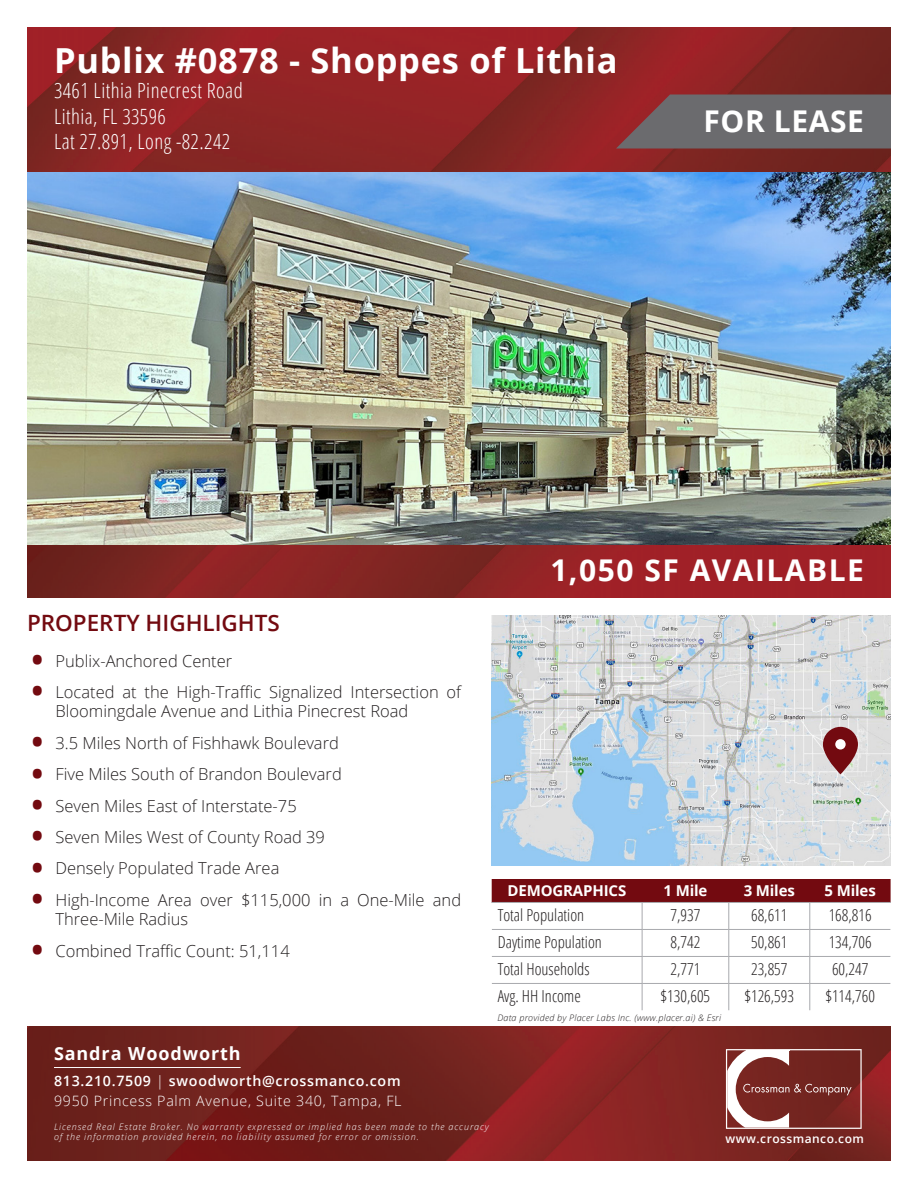
<style>
.page{position:relative;width:918px;height:1188px;background:#fff}
.page>*{position:absolute;margin:0;border:0;box-sizing:border-box;transform-origin:0 0}
.t1{font:700 34.5px "Open Sans";letter-spacing:.02em;color:#fff}
.Property_Info_Blurb{font:700 30px "Open Sans";letter-spacing:.05em;color:#fff}
.Property_Info_Blurb-2{font:700 30px "Open Sans";letter-spacing:.02em;color:#fff}
.Highlights_Header{font:600 22.5px "Open Sans";color:#730a10}
.t2{font:300 condensed 21px/25.5px "Open Sans";letter-spacing:.02em;color:#fff}
.t3{font:700 18px "Open Sans";letter-spacing:.05em;color:#fff}
.t4{font:300 16.5px/19.5px "Open Sans";color:#231f20}
.Demo_Numbers{font:300 condensed 16.5px "Open Sans";color:#231f20}
.Demo_Items{font:300 condensed 16.5px "Open Sans";color:#231f20}
.Demo_Chart_Header{font:700 15px "Open Sans";letter-spacing:-.01em;color:#fff}
.t5{font:300 14.25px/19.5px "Open Sans";letter-spacing:.05em;color:#fff}
.t6{font:600 12px "Open Sans";letter-spacing:.04em;color:#fff}
.t7{font:italic 300 9px/10.5px "Open Sans";letter-spacing:.1em;color:#fff}
.t8{font:italic 300 9px "Open Sans";letter-spacing:.025em;color:#231f20}
.s1{font-weight:700;font-size:31.5px;color:#730a10}
.s2{font-weight:600}
</style>
<div class="page">
<img style="left:27px;top:27px;width:864px;height:1134px">
<svg style="left:726px;top:1049px;width:136px;height:80px"></svg>
<hr style="left:54px;top:1067px;width:187px;height:1px;background:#fff">
<div style="left:0;top:598px;width:918px;height:428px;background:#fff"></div>
<svg style="left:616px;top:94px;width:275px;height:54px;background:#706366"></svg>
<img style="left:27px;top:173px;width:864px;height:371px">
<svg style="left:492px;top:879px;width:399px;height:131px"></svg>
<hr style="left:642px;top:929px;width:87px;height:1px;background:#a8a9ad">
<img style="left:491px;top:616px;width:400px;height:249px">
<svg style="left:823px;top:727px;width:35px;height:47px;background:#975054"></svg>
<div style="left:835px;top:739px;width:11px;height:11px;background:#fff;border-radius:50%"></div>
<h1 class="t1" style="left:54px;top:36px;width:565px">Publix #0878 - Shoppes of Lithia</h1>
<p class="t2" style="left:54px;top:77px;width:190px">3461 Lithia Pinecrest Road<br>Lithia, FL 33596<br>Lat 27.891, Long -82.242</p>
<h2 class="Property_Info_Blurb-2" style="left:703px;top:100px;width:162px">FOR LEASE</h2>
<p class="Property_Info_Blurb" style="left:550px;top:549px;width:315px">1,050 SF AVAILABLE</p>
<p class="Highlights_Header" style="left:27px;top:607px;width:254px">PROPERTY HIGHLIGHTS</p>
<p class="t4" style="left:32px;top:650px;width:202px"><span class="s1">•</span> Publix-Anchored Center</p>
<p class="t4" style="left:56px;top:682px;width:407px;text-indent:-24px"><span class="s1">•</span> Located at the High-Traffic Signalized Intersection of<br>Bloomingdale Avenue and Lithia Pinecrest Road</p>
<p class="t4" style="left:32px;top:733px;width:309px"><span class="s1">•</span> 3.5 Miles North of Fishhawk Boulevard</p>
<p class="t4" style="left:32px;top:764px;width:312px"><span class="s1">•</span> Five Miles South of Brandon Boulevard</p>
<p class="t4" style="left:32px;top:795px;width:267px"><span class="s1">•</span> Seven Miles East of Interstate-75</p>
<p class="t4" style="left:32px;top:827px;width:295px"><span class="s1">•</span> Seven Miles West of County Road 39</p>
<p class="t4" style="left:32px;top:858px;width:249px"><span class="s1">•</span> Densely Populated Trade Area</p>
<p class="t4" style="left:56px;top:890px;width:407px;text-indent:-24px"><span class="s1">•</span> High-Income Area over $115,000 in a One-Mile and<br>Three-Mile Radius</p>
<p class="t4" style="left:32px;top:940px;width:260px"><span class="s1">•</span> Combined Traffic Count: 51,114</p>
<p class="Demo_Chart_Header" style="left:508px;top:880px;width:120px">DEMOGRAPHICS</p>
<p class="Demo_Chart_Header" style="left:664px;top:880px;width:45px">1 Mile</p>
<p class="Demo_Chart_Header" style="left:744px;top:880px;width:53px">3 Miles</p>
<p class="Demo_Chart_Header" style="left:825px;top:880px;width:53px">5 Miles</p>
<p class="Demo_Items" style="left:498px;top:904px;width:88px">Total Population</p>
<p class="Demo_Numbers" style="left:671px;top:904px;width:31px">7,937</p>
<p class="Demo_Numbers" style="left:751px;top:904px;width:38px">68,611</p>
<p class="Demo_Numbers" style="left:829px;top:904px;width:44px">168,816</p>
<p class="Demo_Items" style="left:498px;top:931px;width:106px">Daytime Population</p>
<p class="Demo_Numbers" style="left:671px;top:931px;width:31px">8,742</p>
<p class="Demo_Numbers" style="left:751px;top:931px;width:38px">50,861</p>
<p class="Demo_Numbers" style="left:829px;top:931px;width:44px">134,706</p>
<p class="Demo_Items" style="left:498px;top:958px;width:93px">Total Households</p>
<p class="Demo_Numbers" style="left:671px;top:958px;width:31px">2,771</p>
<p class="Demo_Numbers" style="left:751px;top:958px;width:38px">23,857</p>
<p class="Demo_Numbers" style="left:832px;top:958px;width:38px">60,247</p>
<p class="Demo_Items" style="left:498px;top:985px;width:85px">Avg. HH Income</p>
<p class="Demo_Numbers" style="left:661px;top:985px;width:51px">$130,605</p>
<p class="Demo_Numbers" style="left:744px;top:985px;width:51px">$126,593</p>
<p class="Demo_Numbers" style="left:825px;top:985px;width:51px">$114,760</p>
<p class="t8" style="left:497px;top:1011px;width:225px">Data provided by Placer Labs Inc. (www.placer.ai) &amp; Esri</p>
<p class="t3" style="left:54px;top:1041px;width:188px">Sandra Woodworth</p>
<p class="t5" style="left:54px;top:1071px;width:349px"><span class="s2">813.210.7509</span> | <span class="s2">swoodworth@crossmanco.com<br></span>9950 Princess Palm Avenue, Suite 340, Tampa, FL</p>
<p class="t7" style="left:54px;top:1121px;width:436px">Licensed Real Estate Broker. No warranty expressed or implied has been made to the accuracy of the information provided herein, no liability assumed for error or omission.</p>
<p class="t6" style="left:726px;top:1130px;width:140px">www.crossmanco.com</p>
</div>
